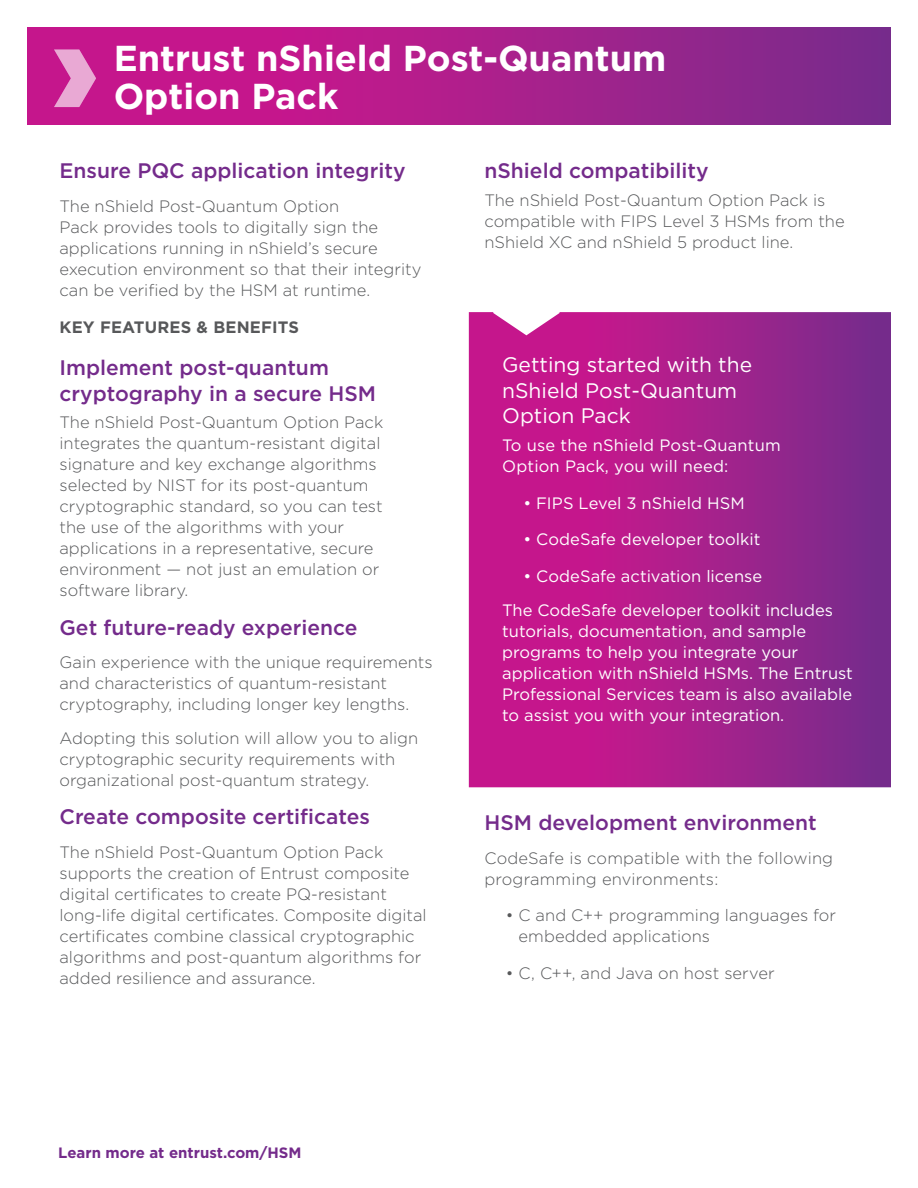
<style>
.page{position:relative;width:918px;height:1188px;background:#fff}
.page>*{position:absolute;margin:0;border:0;box-sizing:border-box;transform-origin:0 0}
._1_Back_Page_Title{font:700 36px/37.5px "Gotham";color:#fff}
._4_Body_Text{font:500 21px "Gotham";color:#742b8b}
._3_Header{font:500 21px/25.5px "Gotham";color:#742b8b}
._3_Header-2{font:21px/25.5px "Gotham";color:#fff}
._4_Body_Text-2{font:300 16.5px/21px "Gotham";color:#57585a}
._4_Body_Text-3{font:16.5px/21px "Gotham";color:#fff}
._4_Body_Text-4{font:700 16.5px "Gotham";letter-spacing:.01em;color:#57585a}
._4_Body_Text-5{font:700 15px "Gotham";color:#742b8b}
</style>
<div class="page">
<svg style="left:27px;top:27px;width:864px;height:98px;background:#a91e8b"></svg>
<svg style="left:54px;top:50px;width:42px;height:57px;background:#da6eb7"></svg>
<svg style="left:469px;top:312px;width:422px;height:475px;background:#a8208c"></svg>
<p class="_1_Back_Page_Title" style="left:114px;top:39px;width:554px">Entrust nShield Post-Quantum<br>Option Pack</p>
<p class="_4_Body_Text" style="left:60px;top:157px;width:348px">Ensure PQC application integrity</p>
<p class="_4_Body_Text-2" style="left:60px;top:196px;width:363px">The nShield Post-Quantum Option<br>Pack provides tools to digitally sign the applications running in nShield’s secure execution environment so that their integrity can be verified by the HSM at runtime.</p>
<p class="_4_Body_Text-4" style="left:60px;top:318px;width:241px">KEY FEATURES &amp; BENEFITS</p>
<p class="_3_Header" style="left:60px;top:355px;width:318px">Implement post-quantum cryptography in a secure HSM</p>
<p class="_4_Body_Text-2" style="left:60px;top:412px;width:325px">The nShield Post-Quantum Option Pack integrates the quantum-resistant digital signature and key exchange algorithms selected by NIST for its post-quantum cryptographic standard, so you can test the use of the algorithms with your applications in a representative, secure environment — not just an emulation or software library.</p>
<p class="_4_Body_Text" style="left:60px;top:613px;width:300px">Get future-ready experience</p>
<p class="_4_Body_Text-2" style="left:60px;top:652px;width:375px">Gain experience with the unique requirements and characteristics of quantum-resistant cryptography, including longer key lengths.</p>
<p class="_4_Body_Text-2" style="left:60px;top:727px;width:360px">Adopting this solution will allow you to align cryptographic security requirements with organizational post-quantum strategy.</p>
<p class="_4_Body_Text" style="left:60px;top:803px;width:312px">Create composite certificates</p>
<p class="_4_Body_Text-2" style="left:60px;top:842px;width:369px">The nShield Post-Quantum Option Pack supports the creation of Entrust composite digital certificates to create PQ-resistant long-life digital certificates. Composite digital certificates combine classical cryptographic algorithms and post-quantum algorithms for added resilience and assurance.</p>
<p class="_3_Header" style="left:485px;top:158px;width:226px">nShield compatibility</p>
<p class="_4_Body_Text-2" style="left:485px;top:189px;width:362px">The nShield Post-Quantum Option Pack is compatible with FIPS Level 3 HSMs from the nShield XC and nShield 5 product line.</p>
<p class="_3_Header-2" style="left:502px;top:352px;width:251px">Getting started with the nShield Post-Quantum<br>Option Pack</p>
<p class="_4_Body_Text-3" style="left:502px;top:434px;width:280px">To use the nShield Post-Quantum<br>Option Pack, you will need:</p>
<p class="_4_Body_Text-3" style="left:523px;top:492px;width:223px">• FIPS Level 3 nShield HSM</p>
<p class="_4_Body_Text-3" style="left:523px;top:529px;width:238px">• CodeSafe developer toolkit</p>
<p class="_4_Body_Text-3" style="left:523px;top:566px;width:240px">• CodeSafe activation license</p>
<p class="_4_Body_Text-3" style="left:502px;top:600px;width:352px">The CodeSafe developer toolkit includes tutorials, documentation, and sample programs to help you integrate your application with nShield HSMs. The Entrust Professional Services team is also available to assist you with your integration.</p>
<p class="_4_Body_Text" style="left:485px;top:809px;width:334px">HSM development environment</p>
<p class="_4_Body_Text-2" style="left:485px;top:847px;width:350px">CodeSafe is compatible with the following programming environments:</p>
<p class="_4_Body_Text-2" style="left:519px;top:905px;width:319px;text-indent:-13px">• C and C++ programming languages for embedded applications</p>
<p class="_4_Body_Text-2" style="left:506px;top:963px;width:271px">• C, C++, and Java on host server</p>
<p class="_4_Body_Text-5" style="left:58px;top:1144px;width:245px">Learn more at entrust.com/HSM</p>
</div>
